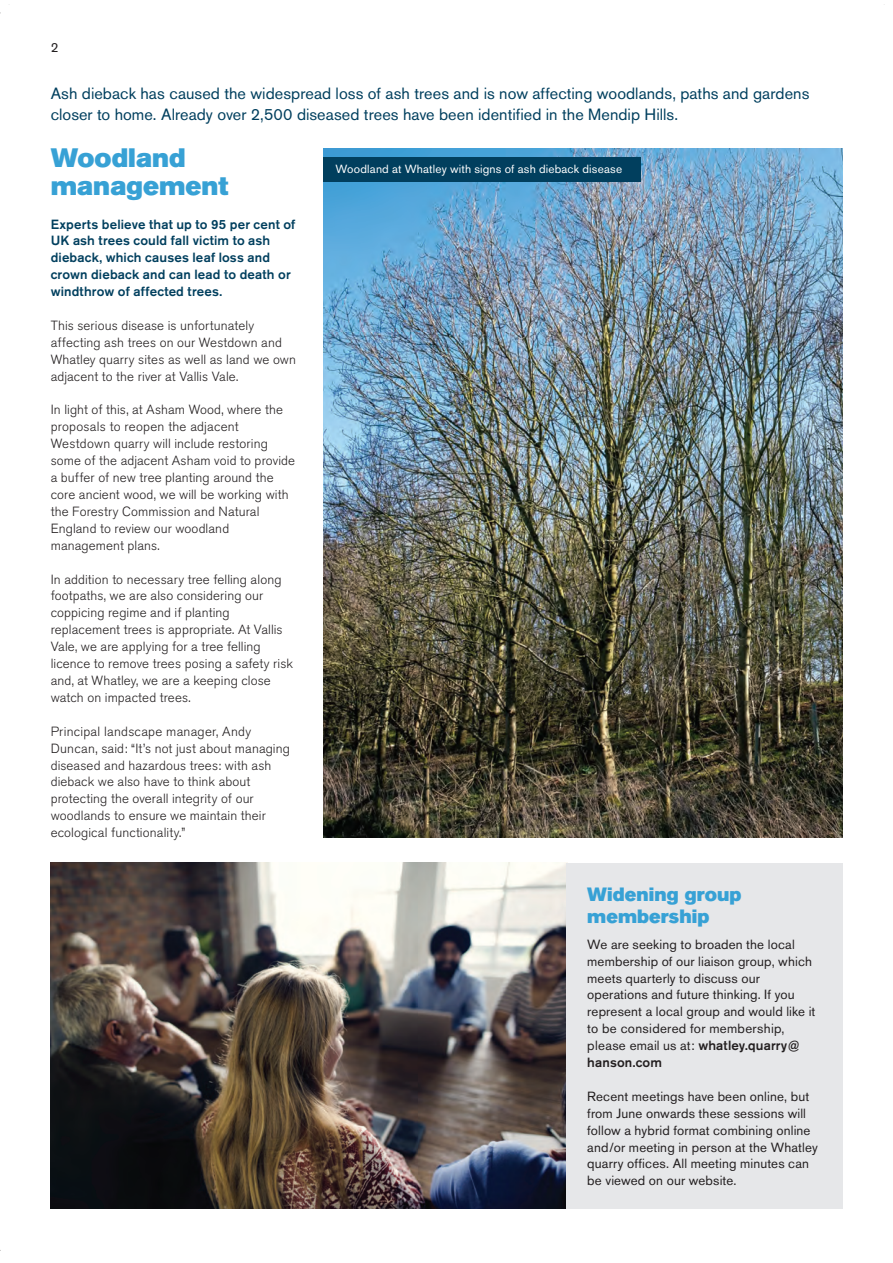
<style>
.page{position:relative;width:893px;height:1263px;background:#fff}
.page>*{position:absolute;margin:0;border:0;box-sizing:border-box;transform-origin:0 0}
.t1{font:26.4px "Akzidenz Grotesk BE Super";color:#37a1d5}
.t2{font:19.05px/22px "Akzidenz Grotesk BE Super";color:#37a1d5}
.t3{font:16.2px/20.2px "Akzidenz Grotesk BE";color:#013f5e}
.t4{font:300 13.2px/17px "Akzidenz Grotesk BE";letter-spacing:.01em;color:#231f20}
.t5{font:13.2px/17px "Akzidenz Grotesk BE";letter-spacing:.01em;color:#231f20}
.t6{font:500 13.2px/17px "Akzidenz Grotesk BE";letter-spacing:.01em;color:#013f5e}
.t7{font:11.7px "Akzidenz Grotesk BE";letter-spacing:.015em;color:#fff}
.s1{font-weight:500}
</style>
<div class="page">
<img style="left:51px;top:863px;width:515px;height:346px">
<div style="left:566px;top:863px;width:276px;height:346px;background:#e6e7e9"></div>
<img style="left:323px;top:148px;width:519px;height:690px">
<div style="left:323px;top:157px;width:317px;height:25px;background:#013f5e"></div>
<p class="t5" style="left:51px;top:41px;width:9px">2</p>
<p class="t3" style="left:51px;top:85px;width:760px">Ash dieback has caused the widespread loss of ash trees and is now affecting woodlands, paths and gardens closer to home. Already over 2,500 diseased trees have been identified in the Mendip Hills.</p>
<h1 class="t1" style="left:51px;top:148px;width:137px">Woodland</h1>
<h1 class="t1" style="left:51px;top:176px;width:179px">management</h1>
<p class="t6" style="left:51px;top:217px;width:246px">Experts believe that up to 95 per cent of UK ash trees could fall victim to ash dieback, which causes leaf loss and crown dieback and can lead to death or windthrow of affected trees.</p>
<p class="t4" style="left:51px;top:318px;width:247px">This serious disease is unfortunately affecting ash trees on our Westdown and Whatley quarry sites as well as land we own adjacent to the river at Vallis Vale.</p>
<p class="t4" style="left:51px;top:403px;width:246px">In light of this, at Asham Wood, where the proposals to reopen the adjacent Westdown quarry will include restoring some of the adjacent Asham void to provide a buffer of new tree planting around the core ancient wood, we will be working with the Forestry Commission and Natural England to review our woodland management plans.</p>
<p class="t4" style="left:51px;top:572px;width:244px">In addition to necessary tree felling along footpaths, we are also considering our coppicing regime and if planting replacement trees is appropriate. At Vallis Vale, we are applying for a tree felling licence to remove trees posing a safety risk and, at Whatley, we are a keeping close watch on impacted trees.</p>
<p class="t4" style="left:51px;top:724px;width:241px">Principal landscape manager, Andy Duncan, said: “It’s not just about managing diseased and hazardous trees: with ash dieback we also have to think about protecting the overall integrity of our woodlands to ensure we maintain their ecological functionality.”</p>
<p class="t7" style="left:335px;top:165px;width:288px">Woodland at Whatley with signs of ash dieback disease</p>
<h2 class="t2" style="left:587px;top:885px;width:156px">Widening group membership</h2>
<p class="t5" style="left:587px;top:937px;width:230px">We are seeking to broaden the local membership of our liaison group, which meets quarterly to discuss our operations and future thinking. If you represent a local group and would like it to be considered for membership, please email us at: <span class="s1">whatley.quarry@ hanson.com</span></p>
<p class="t5" style="left:587px;top:1089px;width:232px">Recent meetings have been online, but from June onwards these sessions will follow a hybrid format combining online and/or meeting in person at the Whatley quarry offices. All meeting minutes can be viewed on our website.</p>
</div>
